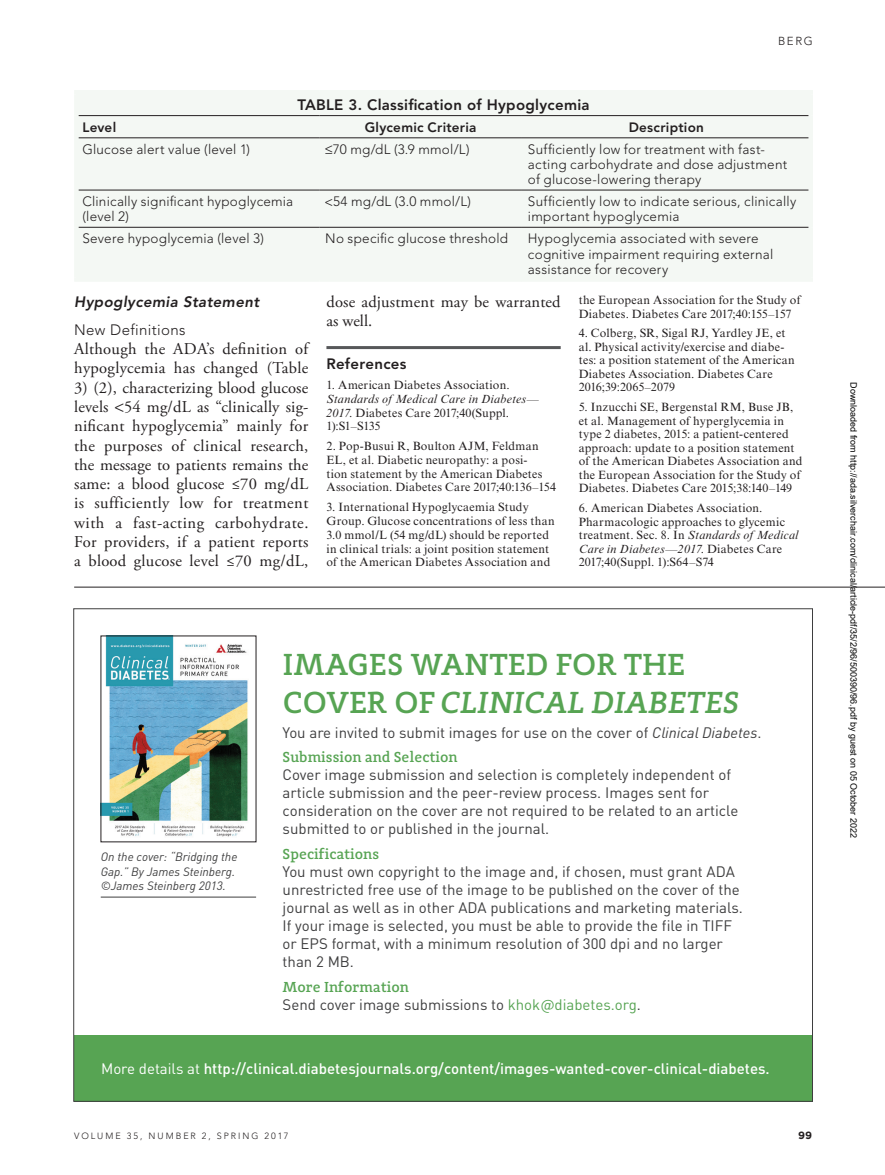
<style>
.page{position:relative;width:885px;height:1175px;background:#fff}
.page>*{position:absolute;margin:0;border:0;box-sizing:border-box;transform-origin:0 0}
.t1{font:500 31.5px/37.8px "Adagio Slab";letter-spacing:.01em;color:#57a453}
.t2{font:16.5px/19.2px "Adobe Garamond Pro";letter-spacing:.015em;color:#231f20}
.t3{font:15px/18px "DINOT";color:#3e3e3f}
.t4{font:500 15px "DINOT";color:#fff}
.t5{font:500 15px "Adagio Slab";color:#57a453}
.t6{font:800 15px "Avenir LT Std";letter-spacing:.02em;color:#231f20}
.t7{font:italic 800 15px "Avenir LT Std";letter-spacing:.025em;color:#231f20}
.t8{font:300 15px "Avenir LT Std";letter-spacing:.025em;color:#231f20}
.t9{font:300 13.5px/15px "Avenir LT Std";letter-spacing:.02em;color:#231f20}
.t10{font:800 13.5px "Avenir LT Std";letter-spacing:.02em;color:#231f20}
.t11{font:12px/13.5px "Times New Roman MT Std";letter-spacing:.02em;color:#231f20}
.t12{font:italic 12px/13.8px "Times New Roman MT Std";letter-spacing:.02em;color:#231f20}
.t13{font:italic 12px/14.4px "DINOT";color:#3e3e3f}
.t14{font:300 11.55px "Avenir LT Std";color:#231f20}
.t15{font:700 10.5px "Gotham";color:#231f20}
.t16{font:9px "Arial";color:#000}
.t17{font:300 9px "Avenir LT Std";letter-spacing:.22em;color:#231f20}
.s1{font-style:normal}
.s2{font-style:italic}
.s3{color:#57a453}
.s4{font-weight:400}
</style>
<div class="page">
<hr style="left:326px;top:346px;width:234px;height:3px;background:#57585a">
<div style="left:79px;top:94px;width:729px;height:183px;background:#f4f8f4"></div>
<hr style="left:74px;top:90px;width:245px;height:4px;background:#f4f8f4">
<div style="left:74px;top:94px;width:5px;height:22px;background:#f4f8f4"></div>
<hr style="left:319px;top:90px;width:202px;height:4px;background:#f4f8f4">
<hr style="left:521px;top:90px;width:291px;height:4px;background:#f4f8f4">
<hr style="left:808px;top:94px;width:4px;height:22px;background:#f4f8f4">
<div style="left:74px;top:116px;width:5px;height:22px;background:#f4f8f4"></div>
<hr style="left:808px;top:116px;width:4px;height:22px;background:#f4f8f4">
<div style="left:74px;top:138px;width:5px;height:52px;background:#f4f8f4"></div>
<hr style="left:808px;top:138px;width:4px;height:52px;background:#f4f8f4">
<div style="left:74px;top:190px;width:5px;height:37px;background:#f4f8f4"></div>
<hr style="left:808px;top:190px;width:4px;height:37px;background:#f4f8f4">
<div style="left:74px;top:227px;width:5px;height:50px;background:#f4f8f4"></div>
<hr style="left:808px;top:227px;width:4px;height:50px;background:#f4f8f4">
<div style="left:74px;top:277px;width:245px;height:5px;background:#f4f8f4"></div>
<div style="left:319px;top:277px;width:202px;height:5px;background:#f4f8f4"></div>
<div style="left:521px;top:277px;width:291px;height:5px;background:#f4f8f4"></div>
<hr style="left:79px;top:115px;width:240px;height:1px;background:#231f20">
<hr style="left:319px;top:115px;width:202px;height:1px;background:#231f20">
<hr style="left:521px;top:115px;width:287px;height:1px;background:#231f20">
<hr style="left:79px;top:138px;width:240px;height:1px;background:#231f20">
<hr style="left:319px;top:138px;width:202px;height:1px;background:#231f20">
<hr style="left:521px;top:138px;width:287px;height:1px;background:#231f20">
<hr style="left:79px;top:190px;width:240px;height:1px;background:#231f20">
<hr style="left:319px;top:190px;width:202px;height:1px;background:#231f20">
<hr style="left:521px;top:190px;width:287px;height:1px;background:#231f20">
<hr style="left:79px;top:227px;width:240px;height:1px;background:#231f20">
<hr style="left:319px;top:227px;width:202px;height:1px;background:#231f20">
<hr style="left:521px;top:227px;width:287px;height:1px;background:#231f20">
<hr style="left:74px;top:586px;width:810px;height:1px;background:#231f20">
<div style="left:74px;top:1034px;width:738px;height:67px;background:#57a453"></div>
<img style="left:103px;top:637px;width:145px;height:200px">
<hr style="left:101px;top:896px;width:155px;height:1px;background:#3e3e3f">
<svg style="left:325px;top:199px;width:7px;height:7px"></svg>
<p class="t6" style="left:297px;top:95px;width:293px">TABLE 3. Classification of Hypoglycemia</p>
<p class="t14" style="left:777px;top:35px;width:36px">berg</p>
<p class="t10" style="left:82px;top:119px;width:35px">Level</p>
<p class="t10" style="left:364px;top:119px;width:113px">Glycemic Criteria</p>
<p class="t10" style="left:628px;top:119px;width:77px">Description</p>
<p class="t9" style="left:82px;top:142px;width:169px">Glucose alert value (level 1)</p>
<p class="t9" style="left:325px;top:142px;width:146px">≤70 mg/dL (3.9 mmol/L)</p>
<p class="t9" style="left:527px;top:142px;width:261px">Sufficiently low for treatment with fast&shy;acting carbohydrate and dose adjustment of glucose-lowering therapy</p>
<p class="t9" style="left:82px;top:194px;width:212px">Clinically significant hypoglycemia (level 2)</p>
<p class="t9" style="left:333px;top:194px;width:139px">54 mg/dL (3.0 mmol/L)</p>
<p class="t9" style="left:527px;top:194px;width:270px">Sufficiently low to indicate serious, clinically important hypoglycemia</p>
<p class="t9" style="left:82px;top:231px;width:183px">Severe hypoglycemia (level 3)</p>
<p class="t9" style="left:325px;top:231px;width:184px">No specific glucose threshold</p>
<p class="t9" style="left:527px;top:231px;width:247px">Hypoglycemia associated with severe cognitive impairment requiring external assistance for recovery</p>
<p class="t7" style="left:74px;top:292px;width:186px">Hypoglycemia Statement</p>
<p class="t8" style="left:74px;top:321px;width:113px">New Definitions</p>
<h2 class="t2" style="left:74px;top:340px;width:236px">Although the ADA’s definition of hypoglycemia has changed (Table</h2>
<p class="t2" style="left:74px;top:378px;width:236px;text-align:justify">3) (2), characterizing blood glucose levels 54 mg/dL as “clinically sig&shy;nificant hypoglycemia” mainly for the purposes of clinical research, the message to patients remains the same: a blood glucose ≤70 mg/dL is sufficiently low for treatment with a fast-acting carbohydrate.<br>For providers, if a patient reports a blood glucose level ≤70 mg/dL,</p>
<h2 class="t2" style="left:326px;top:293px;width:236px;line-height:18.3px">dose adjustment may be warranted as well.</h2>
<p class="t6" style="left:326px;top:355px;width:82px">References</p>
<p class="t11" style="left:326px;top:378px;width:185px">1. American Diabetes Association.</p>
<p class="t12" style="left:326px;top:392px;width:214px">Standards of Medical Care in Diabetes—<br>2017<span class="s1">. Diabetes Care 2017;40(Suppl.<br>1):S1–S135</span></p>
<p class="t11" style="left:326px;top:439px;width:231px">2. Pop-Busui R, Boulton AJM, Feldman EL, et al. Diabetic neuropathy: a posi-<br>tion statement by the American Diabetes Association. Diabetes Care 2017;40:136–154</p>
<p class="t11" style="left:326px;top:500px;width:229px">3. International Hypoglycaemia Study Group. Glucose concentrations of less than 3.0 mmol/L (54 mg/dL) should be reported in clinical trials: a joint position statement of the American Diabetes Association and</p>
<p class="t11" style="left:578px;top:293px;width:223px">the European Association for the Study of<br>Diabetes. Diabetes Care 2017;40:155–157</p>
<p class="t11" style="left:578px;top:326px;width:217px">4. Colberg, SR, Sigal RJ, Yardley JE, et al. Physical activity/exercise and diabe&shy;tes: a position statement of the American Diabetes Association. Diabetes Care 2016;39:2065–2079</p>
<p class="t11" style="left:578px;top:400px;width:225px">5. Inzucchi SE, Bergenstal RM, Buse JB, et al. Management of hyperglycemia in type 2 diabetes, 2015: a patient-centered approach: update to a position statement of the American Diabetes Association and the European Association for the Study of Diabetes. Diabetes Care 2015;38:140–149</p>
<p class="t11" style="left:578px;top:501px;width:221px">6. American Diabetes Association.<br>Pharmacologic approaches to glycemic treatment. Sec. 8. In <span class="s2">Standards of Medical Care in Diabetes—2017</span>. Diabetes Care 2017;40(Suppl. 1):S64–S74</p>
<p class="t13" style="left:101px;top:849px;width:138px">On the cover: “Bridging the<br>Gap.” By James Steinberg. ©James Steinberg 2013.</p>
<h1 class="t1" style="left:283px;top:645px;width:460px">IMAGES WANTED FOR THE<br>COVER OF <span class="s2">CLINICAL DIABETES</span></h1>
<p class="t3" style="left:282px;top:723px;width:480px">You are invited to submit images for use on the cover of <span class="s2">Clinical Diabetes</span>.</p>
<p class="t5" style="left:282px;top:747px;width:176px">Submission and Selection</p>
<p class="t3" style="left:282px;top:765px;width:457px">Cover image submission and selection is completely independent of article submission and the peer-review process. Images sent for consideration on the cover are not required to be related to an article submitted to or published in the journal.</p>
<p class="t5" style="left:282px;top:844px;width:98px">Specifications</p>
<p class="t3" style="left:282px;top:862px;width:461px">You must own copyright to the image and, if chosen, must grant ADA unrestricted free use of the image to be published on the cover of the journal as well as in other ADA publications and marketing materials.<br>If your image is selected, you must be able to provide the file in TIFF or EPS format, with a minimum resolution of 300 dpi and no larger than 2 MB.</p>
<p class="t5" style="left:282px;top:977px;width:128px">More Information</p>
<p class="t3" style="left:282px;top:995px;width:360px">Send cover image submissions to <span class="s3">khok@diabetes.org</span>.</p>
<p class="t4" style="left:101px;top:1059px;width:670px"><span class="s4">More details at</span> http://clinical.diabetesjournals.org/content/images-wanted-cover-clinical-diabetes.</p>
<p class="t17" style="left:74px;top:1130px;width:216px">VOLUME 35, NUMBER 2, SPRING 2017</p>
<p class="t15" style="left:798px;top:1128px;width:15px">99</p>
<p class="t16" style="left:856px;top:382px;width:457px;rotate:90deg">Downloaded from http://ada.silverchair.com/clinical/article-pdf/35/2/96/500390/96.pdf by guest on 05 October 2022</p>
</div>
